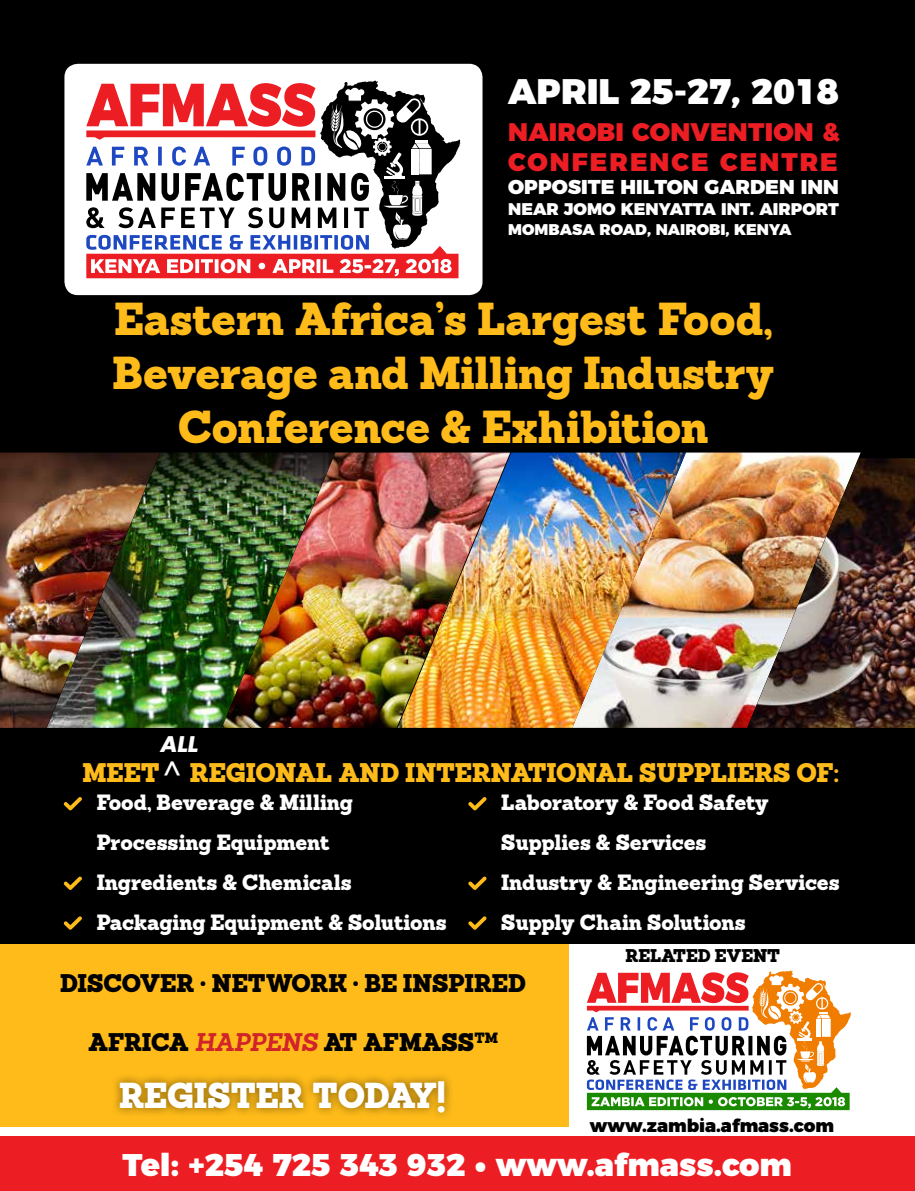
<style>
.page{position:relative;width:915px;height:1191px;background:#fff}
.page>*{position:absolute;margin:0;border:0;box-sizing:border-box;transform-origin:0 0}
.t1{font:900 45px/54px "Sanchez";letter-spacing:-.005em;color:#febb19;text-align:center}
.t2{font:900 35.55px "Montserrat";color:#fff}
.t3{font:900 35.25px "Sanchez";color:#fff}
.t4{font:32.55px "Futura LT";color:#fff}
.t5{font:900 31.35px "Montserrat";color:#fff}
.t6{font:900 26.25px "Sanchez";letter-spacing:-.01em;color:#febb19}
.t7{font:900 25.35px/29.8px "Montserrat";letter-spacing:.01em;color:#ed1d24}
.t8{font:900 24.9px "Sanchez";letter-spacing:-.01em;color:#000}
.t9{font:900 21.6px/39.8px "Sanchez";letter-spacing:-.01em;color:#fff}
.t10{font:italic 700 21px "Futura LT";color:#fff}
.t11{font:900 20.1px "Montserrat";color:#fff}
.t12{font:900 18px "Montserrat";color:#000}
.t13{font:900 18px "Sanchez";color:#000}
.t14{font:900 16.95px "Montserrat";color:#fff}
.t15{font:900 15.45px "Montserrat";color:#fff}
.s1{font-weight:700;font-style:italic;color:#d2232a}
</style>
<div class="page">
<div style="left:0;top:928px;width:568px;height:199px;background:#febb19"></div>
<div style="left:0;top:0;width:914px;height:943px;background:#000"></div>
<div style="left:111px;top:1071px;width:343px;height:50px;background:#000;opacity:.5"></div>
<svg style="left:64px;top:797px;width:18px;height:13px"></svg>
<svg style="left:64px;top:876px;width:18px;height:14px"></svg>
<svg style="left:64px;top:916px;width:18px;height:13px"></svg>
<svg style="left:468px;top:797px;width:18px;height:13px"></svg>
<svg style="left:468px;top:876px;width:18px;height:14px"></svg>
<svg style="left:468px;top:916px;width:18px;height:13px"></svg>
<div style="left:0;top:1137px;width:914px;height:54px;background:#ed1d24"></div>
<svg style="left:586px;top:970px;width:264px;height:140px"></svg>
<img style="left:160px;top:452px;width:97px;height:276px">
<img style="left:685px;top:452px;width:175px;height:166px">
<img style="left:677px;top:618px;width:70px;height:110px">
<img style="left:257px;top:452px;width:180px;height:109px">
<img style="left:222px;top:561px;width:215px;height:167px">
<img style="left:747px;top:458px;width:167px;height:270px">
<img style="left:437px;top:452px;width:248px;height:178px">
<img style="left:397px;top:596px;width:280px;height:132px">
<img style="left:0;top:452px;width:160px;height:276px">
<div style="left:64px;top:64px;width:418px;height:231px;background:#fff;border-radius:13px"></div>
<svg style="left:86px;top:81px;width:374px;height:197px"></svg>
<h2 class="t2" style="left:508px;top:62px;width:332px">APRIL 25-27, 2018</h2>
<p class="t7" style="left:508px;top:115px;width:333px">NAIROBI CONVENTION &amp;<br>CONFERENCE CENTRE</p>
<p class="t11" style="left:508px;top:170px;width:332px">OPPOSITE HILTON GARDEN INN</p>
<p class="t14" style="left:508px;top:195px;width:332px">NEAR JOMO KENYATTA INT. AIRPORT</p>
<p class="t15" style="left:508px;top:217px;width:285px">MOMBASA ROAD, NAIROBI, KENYA</p>
<h1 class="t1" style="left:113px;top:291px;width:663px">Eastern Africa’s Largest Food,<br>Beverage and Milling Industry<br>Conference &amp; Exhibition</h1>
<p class="t10" style="left:160px;top:730px;width:39px">ALL</p>
<h3 class="t4" style="left:162px;top:753px;width:22px">^</h3>
<p class="t6" style="left:82px;top:754px;width:757px">MEET REGIONAL AND INTERNATIONAL SUPPLIERS OF:</p>
<p class="t9" style="left:97px;top:782px;width:351px">Food, Beverage &amp; Milling<br>Processing Equipment<br>Ingredients &amp; Chemicals<br>Packaging Equipment &amp; Solutions</p>
<p class="t9" style="left:501px;top:782px;width:340px">Laboratory &amp; Food Safety<br>Supplies &amp; Services<br>Industry &amp; Engineering Services<br>Supply Chain Solutions</p>
<p class="t8" style="left:60px;top:964px;width:467px">DISCOVER • NETWORK • BE INSPIRED</p>
<p class="t8" style="left:88px;top:1024px;width:411px">AFRICA <span class="s1">HAPPENS</span> AT AFMASS<sup>TM</sup></p>
<h3 class="t3" style="left:119px;top:1070px;width:328px">REGISTER TODAY!</h3>
<p class="t13" style="left:625px;top:942px;width:156px">RELATED EVENT</p>
<p class="t12" style="left:589px;top:1111px;width:246px">www.zambia.afmass.com</p>
<h3 class="t5" style="left:122px;top:1138px;width:670px">Tel: +254 725 343 932 • www.afmass.com</h3>
</div>
